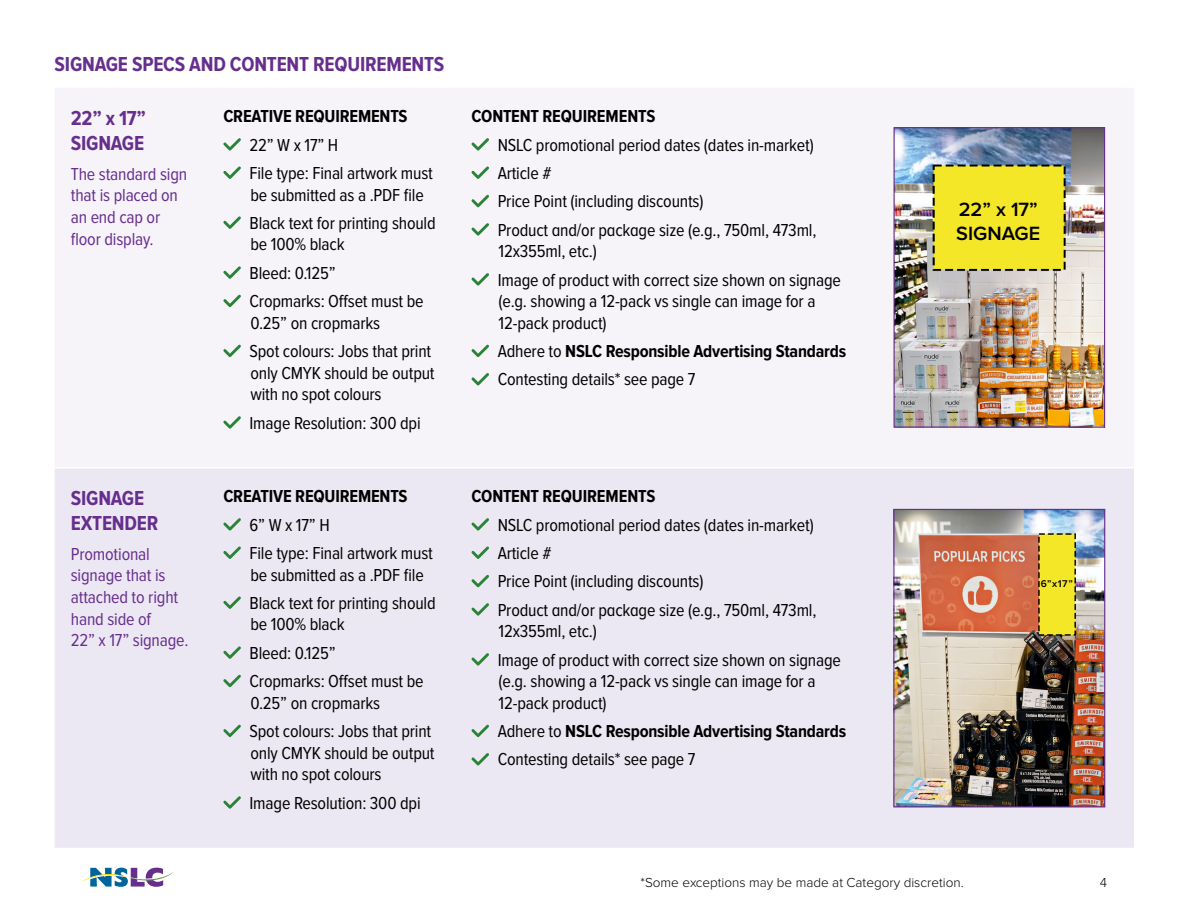
<style>
.page{position:relative;width:1188px;height:918px;background:#fff}
.page>*{position:absolute;margin:0;border:0;box-sizing:border-box;transform-origin:0 0}
.t1{font:700 21px/25.2px "Proxima Nova Cond";letter-spacing:-.01em;color:#662e8d}
.t2{font:600 19.95px/23.9px "Proxima Nova";color:#000}
.t3{font:18px/28.3px "Proxima Nova Cond";letter-spacing:-.01em;color:#000}
.t4{font:700 18px/28.3px "Proxima Nova Cond";letter-spacing:-.01em;color:#000}
.t5{font:18px/21.6px "Proxima Nova Cond";letter-spacing:-.01em;color:#662e8d}
.t6{font:300 13.5px "Proxima Nova";color:#000}
.t7{font:600 10.2px "Proxima Nova";color:#000}
.s1{font-weight:400}
</style>
<div class="page">
<div style="left:55px;top:88px;width:1079px;height:379px;background:#f6f3f9"></div>
<div style="left:55px;top:469px;width:1079px;height:379px;background:#ece8f3"></div>
<svg style="left:223px;top:138px;width:18px;height:13px"></svg>
<svg style="left:223px;top:167px;width:18px;height:12px"></svg>
<svg style="left:223px;top:216px;width:18px;height:13px"></svg>
<svg style="left:223px;top:266px;width:18px;height:13px"></svg>
<svg style="left:223px;top:295px;width:18px;height:12px"></svg>
<svg style="left:223px;top:345px;width:18px;height:12px"></svg>
<svg style="left:223px;top:416px;width:18px;height:13px"></svg>
<svg style="left:471px;top:138px;width:18px;height:13px"></svg>
<svg style="left:471px;top:167px;width:18px;height:12px"></svg>
<svg style="left:471px;top:195px;width:18px;height:12px"></svg>
<svg style="left:471px;top:223px;width:18px;height:13px"></svg>
<svg style="left:471px;top:273px;width:18px;height:13px"></svg>
<svg style="left:471px;top:345px;width:18px;height:12px"></svg>
<svg style="left:471px;top:373px;width:18px;height:12px"></svg>
<img style="left:896px;top:129px;width:207px;height:297px">
<div style="left:894px;top:127px;width:211px;height:301px;border:1px solid #662e8d"></div>
<svg style="left:223px;top:518px;width:18px;height:13px"></svg>
<svg style="left:223px;top:547px;width:18px;height:12px"></svg>
<svg style="left:223px;top:596px;width:18px;height:13px"></svg>
<svg style="left:223px;top:646px;width:18px;height:13px"></svg>
<svg style="left:223px;top:675px;width:18px;height:12px"></svg>
<svg style="left:223px;top:725px;width:18px;height:12px"></svg>
<svg style="left:223px;top:796px;width:18px;height:13px"></svg>
<svg style="left:471px;top:518px;width:18px;height:13px"></svg>
<svg style="left:471px;top:547px;width:18px;height:12px"></svg>
<svg style="left:471px;top:575px;width:18px;height:12px"></svg>
<svg style="left:471px;top:603px;width:18px;height:13px"></svg>
<svg style="left:471px;top:653px;width:18px;height:13px"></svg>
<svg style="left:471px;top:725px;width:18px;height:12px"></svg>
<svg style="left:471px;top:753px;width:18px;height:12px"></svg>
<img style="left:895px;top:511px;width:208px;height:294px">
<div style="left:893px;top:509px;width:212px;height:298px;border:1px solid #662e8d"></div>
<svg style="left:81px;top:868px;width:93px;height:19px"></svg>
<p class="t1" style="left:55px;top:52px;width:391px">SIGNAGE SPECS AND CONTENT REQUIREMENTS</p>
<p class="t1" style="left:71px;top:106px;width:77px">22” x 17”<br>SIGNAGE</p>
<p class="t5" style="left:71px;top:164px;width:118px">The standard sign that is placed on an end cap or floor display.</p>
<p class="t4" style="left:223px;top:103px;width:186px">CREATIVE REQUIREMENTS</p>
<p class="t3" style="left:250px;top:131px;width:185px">22” W x 17” H<br>File type: Final artwork must</p>
<p class="t3" style="left:250px;top:181px;width:188px">be submitted as a .PDF file<br>Black text for printing should</p>
<p class="t3" style="left:250px;top:231px;width:176px">be 100% black<br>Bleed: 0.125”<br>Cropmarks: Offset must be</p>
<p class="t3" style="left:250px;top:309px;width:183px">0.25” on cropmarks<br>Spot colours: Jobs that print</p>
<p class="t3" style="left:250px;top:363px;width:186px;line-height:21.6px">only CMYK should be output with no spot colours</p>
<p class="t3" style="left:250px;top:409px;width:173px">Image Resolution: 300 dpi</p>
<p class="t1" style="left:71px;top:486px;width:89px">SIGNAGE<br>EXTENDER</p>
<p class="t5" style="left:71px;top:544px;width:119px">Promotional signage that is attached to right hand side of<br>22” x 17” signage.</p>
<p class="t4" style="left:223px;top:483px;width:186px">CREATIVE REQUIREMENTS</p>
<p class="t3" style="left:250px;top:511px;width:185px">6” W x 17” H<br>File type: Final artwork must</p>
<p class="t3" style="left:250px;top:561px;width:188px">be submitted as a .PDF file<br>Black text for printing should</p>
<p class="t3" style="left:250px;top:611px;width:176px">be 100% black<br>Bleed: 0.125”<br>Cropmarks: Offset must be</p>
<p class="t3" style="left:250px;top:689px;width:183px">0.25” on cropmarks<br>Spot colours: Jobs that print</p>
<p class="t3" style="left:250px;top:743px;width:186px;line-height:21.6px">only CMYK should be output with no spot colours</p>
<p class="t3" style="left:250px;top:789px;width:173px">Image Resolution: 300 dpi</p>
<p class="t4" style="left:472px;top:103px;width:185px">CONTENT REQUIREMENTS</p>
<p class="t3" style="left:498px;top:131px;width:320px">NSLC promotional period dates (dates in-market)<br>Article #<br>Price Point (including discounts)<br>Product and/or package size (e.g., 750ml, 473ml,</p>
<p class="t3" style="left:498px;top:238px;width:345px">12x355ml, etc.)<br>Image of product with correct size shown on signage</p>
<p class="t3" style="left:499px;top:291px;width:318px;line-height:21.6px">(e.g. showing a 12-pack vs single can image for a<br>12-pack product)</p>
<p class="t4" style="left:498px;top:338px;width:350px"><span class="s1">Adhere to</span> NSLC Responsible Advertising Standards<br><span class="s1">Contesting details* see page 7</span></p>
<p class="t4" style="left:472px;top:483px;width:185px">CONTENT REQUIREMENTS</p>
<p class="t3" style="left:498px;top:511px;width:320px">NSLC promotional period dates (dates in-market)<br>Article #<br>Price Point (including discounts)<br>Product and/or package size (e.g., 750ml, 473ml,</p>
<p class="t3" style="left:498px;top:618px;width:345px">12x355ml, etc.)<br>Image of product with correct size shown on signage</p>
<p class="t3" style="left:499px;top:671px;width:318px;line-height:21.6px">(e.g. showing a 12-pack vs single can image for a<br>12-pack product)</p>
<p class="t4" style="left:498px;top:718px;width:350px"><span class="s1">Adhere to</span> NSLC Responsible Advertising Standards<br><span class="s1">Contesting details* see page 7</span></p>
<p class="t2" style="left:956px;top:198px;width:85px">22” x 17”<br>SIGNAGE</p>
<p class="t7" style="left:1041px;top:579px;width:34px">6”x17”</p>
<p class="t6" style="left:640px;top:876px;width:325px">*Some exceptions may be made at Category discretion.</p>
<p class="t6" style="left:1100px;top:876px;width:9px">4</p>
</div>
